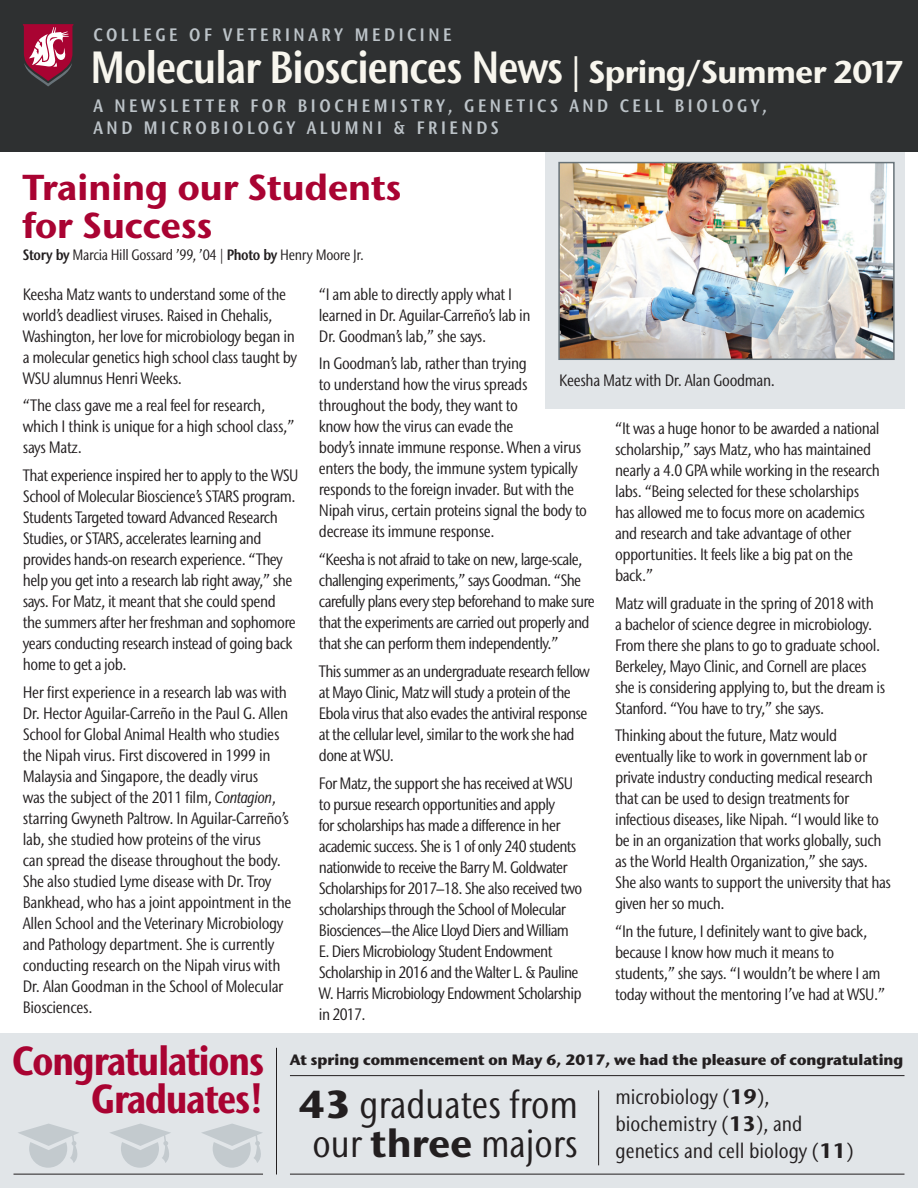
<style>
.page{position:relative;width:918px;height:1188px;background:#fff}
.page>*{position:absolute;margin:0;border:0;box-sizing:border-box;transform-origin:0 0}
.t1{font:600 condensed 45px "Stone Sans IIITC Std";letter-spacing:-.02em;color:#f8f6ee}
.t2{font:700 condensed 40.5px/37.5px "Stone Sans IIITC Std";letter-spacing:-.025em;color:#a90332;text-align:right}
.t3{font:condensed 39px "Stone Sans IIITC Std";color:#231f20}
.t4{font:700 36px/37.5px "Stone Sans IIITC Std";color:#a90332}
.t5{font:condensed 21px "Stone Sans IIITC Std";color:#231f20}
.t6{font:600 condensed 18px/21.6px "Stone Sans IIITC Std";letter-spacing:.2em;color:#bcc3c8}
.t7{font:condensed 16.5px/21px "Stone Sans IIITC Std";letter-spacing:-.025em;color:#231f20}
.t8{font:800 15px "Stone Sans IIITC Std";color:#231f20}
.t9{font:condensed 15px "Stone Sans IIITC Std";letter-spacing:-.02em;color:#231f20}
.s1{font-size:36px}
.s2{font-weight:700;font-stretch:normal;font-size:31.5px}
.s3{font-weight:600}
.s4{font-style:italic}
.s5{font-weight:800;font-stretch:normal}
.s6{font-weight:700;font-stretch:normal}
</style>
<div class="page">
<div style="left:545px;top:144px;width:359px;height:264px;background:#e1e5e8"></div>
<div style="left:0;top:0;width:918px;height:152px;background:#2e3031"></div>
<svg style="left:23px;top:24px;width:50px;height:62px"></svg>
<img style="left:561px;top:165px;width:331px;height:192px">
<div style="left:558px;top:162px;width:337px;height:198px;border:2px solid #687379"></div>
<div style="left:0;top:1033px;width:918px;height:155px;background:#e1e5e8"></div>
<hr style="left:276px;top:1048px;width:1px;height:126px;background:#231f20">
<hr style="left:290px;top:1075px;width:614px;height:1px;background:#231f20">
<hr style="left:598px;top:1090px;width:1px;height:75px;background:#231f20">
<hr style="left:290px;top:1174px;width:614px;height:1px;background:#231f20">
<svg style="left:110px;top:1124px;width:61px;height:44px"></svg>
<svg style="left:201px;top:1124px;width:62px;height:44px"></svg>
<svg style="left:18px;top:1124px;width:61px;height:44px"></svg>
<hr style="left:14px;top:1174px;width:249px;height:1px;background:#231f20">
<p class="t6" style="left:93px;top:23px;width:360px">COLLEGE OF VETERINARY MEDICINE</p>
<p class="t1" style="left:90px;top:39px;width:815px">Molecular Biosciences News <span class="s1">|</span> <span class="s2">Spring/Summer 2017</span></p>
<p class="t6" style="left:93px;top:95px;width:675px">A NEWSLETTER FOR BIOCHEMISTRY, GENETICS AND CELL BIOLOGY,<br>AND MICROBIOLOGY ALUMNI &amp; FRIENDS</p>
<p class="t4" style="left:23px;top:168px;width:380px">Training our Students for Success</p>
<p class="t9" style="left:23px;top:246px;width:342px"><span class="s3">Story by</span> Marcia Hill Gossard ’99, ’04 | <span class="s3">Photo by</span> Henry Moore Jr.</p>
<p class="t7" style="left:23px;top:283px;width:276px">Keesha Matz wants to understand some of the world’s deadliest viruses. Raised in Chehalis, Washington, her love for microbiology began in a molecular genetics high school class taught by WSU alumnus Henri Weeks.</p>
<p class="t7" style="left:23px;top:395px;width:273px">“The class gave me a real feel for research, which I think is unique for a high school class,” says Matz.</p>
<p class="t7" style="left:23px;top:465px;width:277px">That experience inspired her to apply to the WSU School of Molecular Bioscience’s STARS program.<br>Students Targeted toward Advanced Research Studies, or STARS, accelerates learning and provides hands-on research experience. “They help you get into a research lab right away,” she says. For Matz, it meant that she could spend the summers after her freshman and sophomore years conducting research instead of going back home to get a job.</p>
<p class="t7" style="left:23px;top:681px;width:270px">Her first experience in a research lab was with Dr. Hector Aguilar-Carreño in the Paul G. Allen School for Global Animal Health who studies the Nipah virus. First discovered in 1999 in Malaysia and Singapore, the deadly virus<br>was the subject of the 2011 film, <span class="s4">Contagion</span>, starring Gwyneth Paltrow. In Aguilar-Carreño’s lab, she studied how proteins of the virus<br>can spread the disease throughout the body.<br>She also studied Lyme disease with Dr. Troy Bankhead, who has a joint appointment in the Allen School and the Veterinary Microbiology and Pathology department. She is currently conducting research on the Nipah virus with Dr. Alan Goodman in the School of Molecular Biosciences.</p>
<p class="t7" style="left:319px;top:283px;width:213px">“I am able to directly apply what I learned in Dr. Aguilar-Carreño’s lab in<br>Dr. Goodman’s lab,” she says.</p>
<p class="t7" style="left:319px;top:353px;width:270px">In Goodman’s lab, rather than trying<br>to understand how the virus spreads throughout the body, they want to<br>know how the virus can evade the<br>body’s innate immune response. When a virus enters the body, the immune system typically responds to the foreign invader. But with the Nipah virus, certain proteins signal the body to decrease its immune response.</p>
<p class="t7" style="left:319px;top:549px;width:277px">“Keesha is not afraid to take on new, large-scale, challenging experiments,” says Goodman. “She carefully plans every step beforehand to make sure that the experiments are carried out properly and that she can perform them independently.”</p>
<p class="t7" style="left:319px;top:660px;width:273px">This summer as an undergraduate research fellow at Mayo Clinic, Matz will study a protein of the Ebola virus that also evades the antiviral response at the cellular level, similar to the work she had done at WSU.</p>
<p class="t7" style="left:319px;top:772px;width:265px">For Matz, the support she has received at WSU to pursue research opportunities and apply<br>for scholarships has made a difference in her academic success. She is 1 of only 240 students nationwide to receive the Barry M. Goldwater Scholarships for 2017–18. She also received two scholarships through the School of Molecular Biosciences—the Alice Lloyd Diers and William E. Diers Microbiology Student Endowment Scholarship in 2016 and the Walter L. &amp; Pauline W. Harris Microbiology Endowment Scholarship in 2017.</p>
<p class="t7" style="left:559px;top:369px;width:217px">Keesha Matz with Dr. Alan Goodman.</p>
<p class="t7" style="left:615px;top:418px;width:266px">“It was a huge honor to be awarded a national scholarship,” says Matz, who has maintained nearly a 4.0 GPA while working in the research labs. “Being selected for these scholarships has allowed me to focus more on academics and research and take advantage of other opportunities. It feels like a big pat on the back.”</p>
<p class="t7" style="left:615px;top:592px;width:272px">Matz will graduate in the spring of 2018 with<br>a bachelor of science degree in microbiology.<br>From there she plans to go to graduate school.<br>Berkeley, Mayo Clinic, and Cornell are places she is considering applying to, but the dream is Stanford. “You have to try,” she says.</p>
<p class="t7" style="left:615px;top:725px;width:277px">Thinking about the future, Matz would eventually like to work in government lab or private industry conducting medical research that can be used to design treatments for infectious diseases, like Nipah. “I would like to be in an organization that works globally, such as the World Health Organization,” she says.<br>She also wants to support the university that has given her so much.</p>
<p class="t7" style="left:615px;top:921px;width:272px">“In the future, I definitely want to give back, because I know how much it means to students,” she says. “I wouldn’t be where I am today without the mentoring I’ve had at WSU.”</p>
<p class="t2" style="left:12px;top:1042px;width:253px">Congratulations<br>Graduates!</p>
<p class="t8" style="left:290px;top:1050px;width:615px">At spring commencement on May 6, 2017, we had the pleasure of congratulating</p>
<p class="t3" style="left:299px;top:1081px;width:281px"><span class="s5">43</span> graduates from</p>
<p class="t3" style="left:312px;top:1120px;width:267px">our <span class="s6">three</span> majors</p>
<p class="t5" style="left:615px;top:1084px;width:155px">microbiology (<span class="s6">19</span>),</p>
<p class="t5" style="left:615px;top:1111px;width:188px">biochemistry (<span class="s6">13</span>), and</p>
<p class="t5" style="left:615px;top:1138px;width:239px">genetics and cell biology (<span class="s6">11</span>)</p>
</div>
